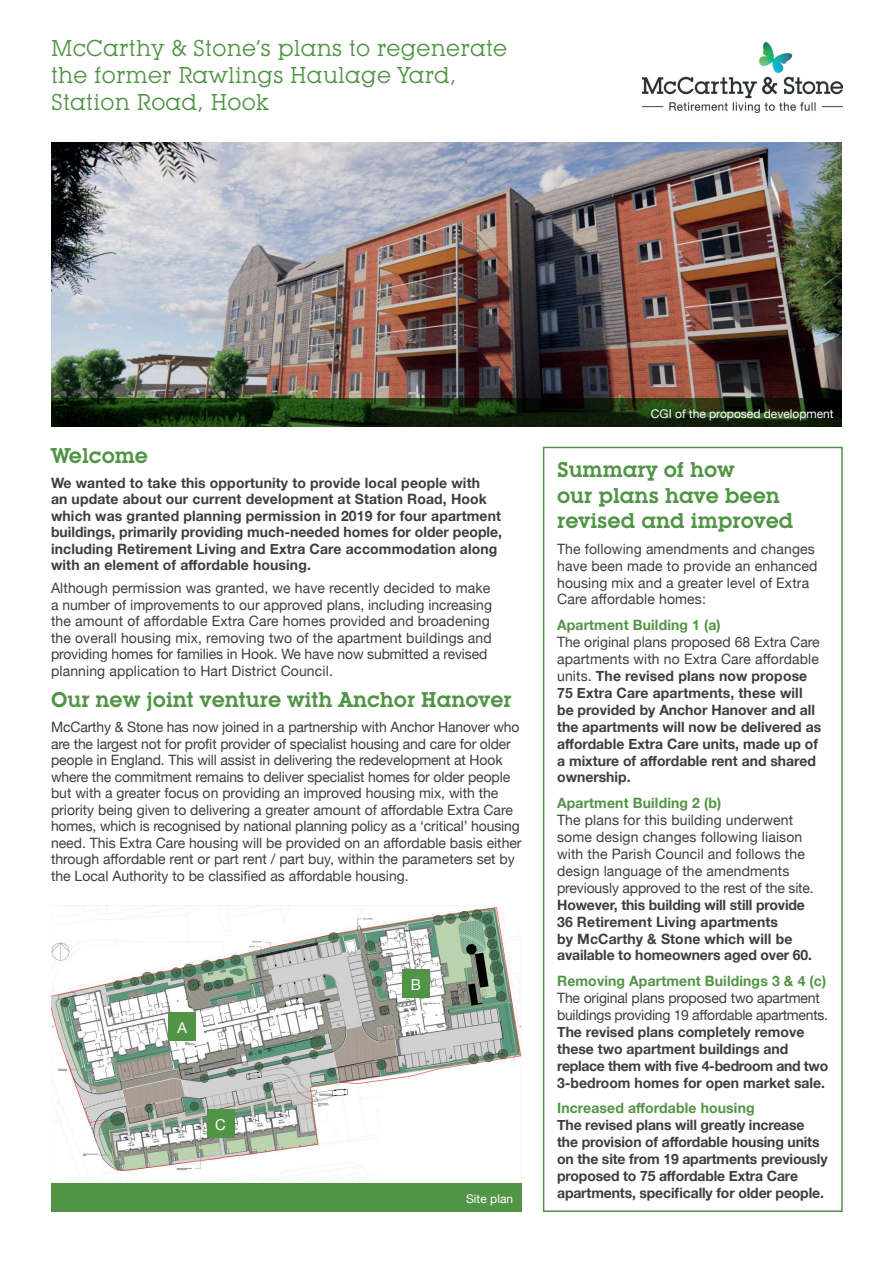
<style>
.page{position:relative;width:893px;height:1263px;background:#fff}
.page>*{position:absolute;margin:0;border:0;box-sizing:border-box;transform-origin:0 0}
.t1{font:22.5px/27px "Lubalin Graph IT Cby BT";letter-spacing:.01em;color:#519445}
.t2{font:600 21px/25.7px "Lubalin Graph IT Cby BT";color:#519445}
.t3{font:15px "Helvetica Neue";color:#fff}
.t4{font:14.25px/16.5px "Helvetica Neue";color:#3e3e3f}
.t5{font:700 14.25px/17px "Helvetica Neue";color:#3e3e3f}
.t6{font:700 14.25px "Helvetica Neue";letter-spacing:.01em;color:#519445}
.t7{font:14.25px/17px "Helvetica Neue";letter-spacing:-.02em;color:#3e3e3f}
.t8{font:12px "Helvetica Neue";color:#fff}
.s1{font-weight:400}
</style>
<div class="page">
<img style="left:51px;top:142px;width:791px;height:256px">
<img style="left:51px;top:905px;width:471px;height:278px">
<img style="left:51px;top:941px;width:20px;height:20px">
<div style="left:543px;top:447px;width:300px;height:765px;border:2px solid #519445"></div>
<img style="left:642px;top:43px;width:200px;height:70px">
<svg style="left:51px;top:398px;width:791px;height:29px;background:#152a0d"></svg>
<div style="left:51px;top:1183px;width:471px;height:29px;background:#519445"></div>
<div style="left:169px;top:1012px;width:27px;height:28px;background:#519445"></div>
<div style="left:402px;top:969px;width:27px;height:29px;background:#519445"></div>
<div style="left:207px;top:1109px;width:27px;height:29px;background:#519445"></div>
<h1 class="t1" style="left:51px;top:34px;width:458px">McCarthy &amp; Stone’s plans to regenerate the former Rawlings Haulage Yard,<br>Station Road, Hook</h1>
<h2 class="t2" style="left:51px;top:442px;width:99px">Welcome</h2>
<p class="t5" style="left:51px;top:475px;width:453px;line-height:16.5px">We wanted to take this opportunity to provide local people with<br>an update about our current development at Station Road, Hook which was granted planning permission in 2019 for four apartment buildings, primarily providing much-needed homes for older people, including Retirement Living and Extra Care accommodation along with an element of affordable housing.</p>
<p class="t4" style="left:51px;top:581px;width:442px">Although permission was granted, we have recently decided to make a number of improvements to our approved plans, including increasing the amount of affordable Extra Care homes provided and broadening the overall housing mix, removing two of the apartment buildings and providing homes for families in Hook. We have now submitted a revised planning application to Hart District Council.</p>
<h2 class="t2" style="left:51px;top:687px;width:462px">Our new joint venture with Anchor Hanover</h2>
<p class="t4" style="left:51px;top:720px;width:472px">McCarthy &amp; Stone has now joined in a partnership with Anchor Hanover who are the largest not for profit provider of specialist housing and care for older people in England. This will assist in delivering the redevelopment at Hook where the commitment remains to deliver specialist homes for older people but with a greater focus on providing an improved housing mix, with the priority being given to delivering a greater amount of affordable Extra Care homes, which is recognised by national planning policy as a ‘critical’ housing need. This Extra Care housing will be provided on an affordable basis either through affordable rent or part rent / part buy, within the parameters set by the Local Authority to be classified as affordable housing.</p>
<p class="t3" style="left:177px;top:1016px;width:11px">A</p>
<p class="t3" style="left:215px;top:1114px;width:12px">C</p>
<p class="t3" style="left:411px;top:974px;width:12px">B</p>
<p class="t8" style="left:466px;top:1190px;width:48px">Site plan</p>
<p class="t8" style="left:651px;top:405px;width:184px">CGI of the proposed development</p>
<h2 class="t2" style="left:557px;top:456px;width:238px">Summary of how<br>our plans have been revised and improved</h2>
<p class="t4" style="left:557px;top:541px;width:262px;line-height:17px">The following amendments and changes have been made to provide an enhanced housing mix and a greater level of Extra Care affordable homes:</p>
<p class="t6" style="left:557px;top:614px;width:165px">Apartment Building 1 (a)</p>
<p class="t5" style="left:557px;top:634px;width:266px"><span class="s1">The original plans proposed 68 Extra Care apartments with no Extra Care affordable units.</span> The revised plans now propose 75 Extra Care apartments, these will be provided by Anchor Hanover and all the apartments will now be delivered as affordable Extra Care units, made up of a mixture of affordable rent and shared ownership.</p>
<p class="t6" style="left:557px;top:792px;width:166px">Apartment Building 2 (b)</p>
<p class="t4" style="left:557px;top:812px;width:258px;line-height:17px">The plans for this building underwent some design changes following liaison with the Parish Council and follows the design language of the amendments previously approved to the rest of the site.</p>
<p class="t5" style="left:557px;top:896px;width:256px">However, this building will still provide 36 Retirement Living apartments<br>by McCarthy &amp; Stone which will be available to homeowners aged over 60.</p>
<p class="t6" style="left:557px;top:970px;width:271px">Removing Apartment Buildings 3 &amp; 4 (c)</p>
<p class="t7" style="left:557px;top:990px;width:272px">The original plans proposed two apartment buildings providing 19 affordable apartments.</p>
<p class="t5" style="left:557px;top:1024px;width:273px">The revised plans completely remove these two apartment buildings and replace them with five 4-bedroom and two 3-bedroom homes for open market sale.</p>
<p class="t6" style="left:557px;top:1097px;width:199px">Increased affordable housing</p>
<p class="t5" style="left:557px;top:1117px;width:272px">The revised plans will greatly increase the provision of affordable housing units on the site from 19 apartments previously proposed to 75 affordable Extra Care apartments, specifically for older people.</p>
</div>
